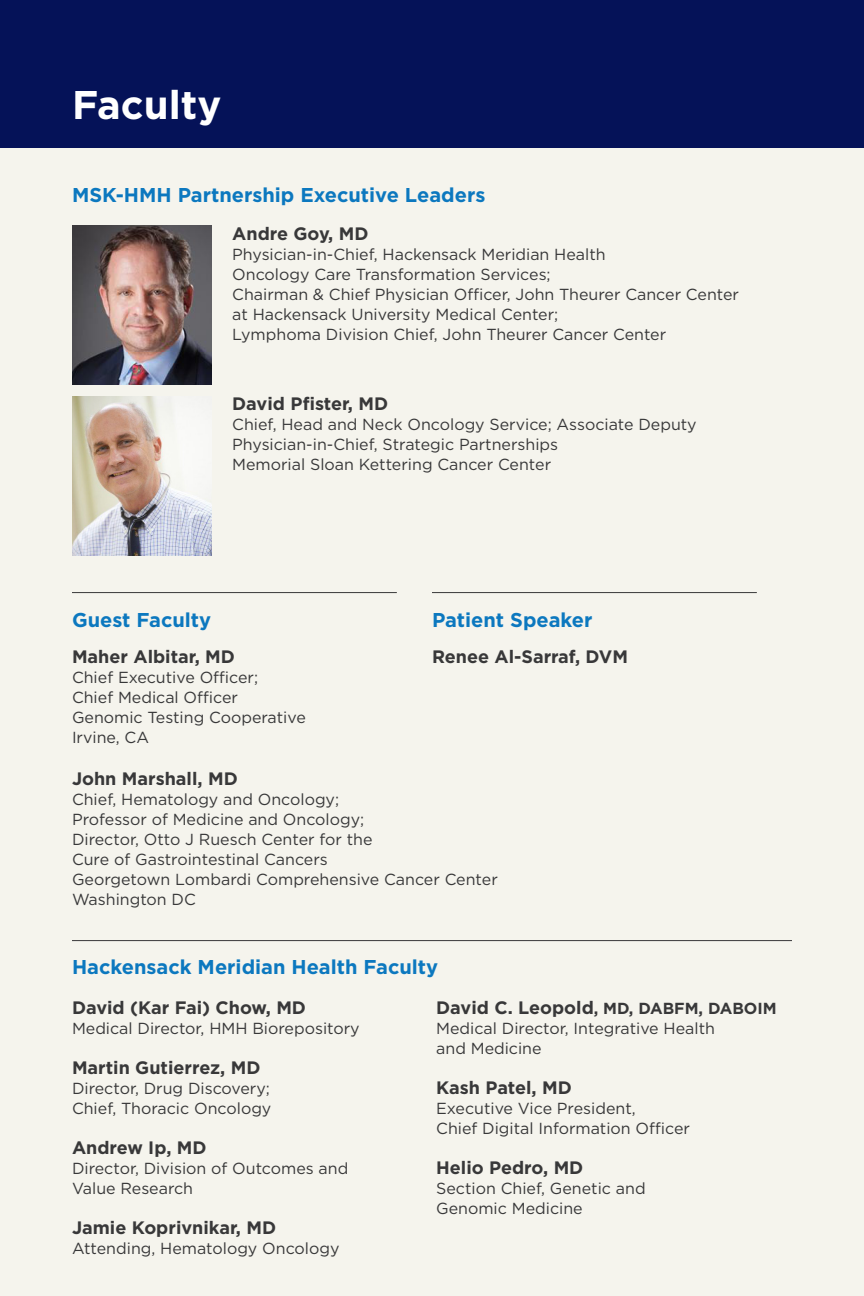
<style>
.page{position:relative;width:864px;height:1296px;background:#f5f4ed}
.page>*{position:absolute;margin:0;border:0;box-sizing:border-box;transform-origin:0 0}
.Agenda_-_Lecture_Tit{font:700 40px "Gotham";color:#fff}
.Agenda_-_Lecture_Tit-2{font:700 20px "Gotham";color:#0c78bf}
.Agenda_-_Lecture_Tit-3{font:700 18px "Gotham";color:#383839}
.Agenda_-_Lecture_Tit-4{font:16px/20px "Gotham";color:#383839}
.Agenda_-_Lecture_Tit-5{font:700 16px "Gotham";color:#383839}
.s1{font-size:18px}
</style>
<div class="page">
<div style="left:0;top:0;width:864px;height:147px;background:#051258"></div>
<img style="left:72px;top:225px;width:139px;height:159px">
<img style="left:72px;top:396px;width:139px;height:159px">
<hr style="left:72px;top:940px;width:720px;height:1px;background:#383839">
<hr style="left:72px;top:592px;width:325px;height:1px;background:#383839">
<hr style="left:432px;top:592px;width:325px;height:1px;background:#383839">
<p class="Agenda_-_Lecture_Tit" style="left:72px;top:78px;width:151px">Faculty</p>
<p class="Agenda_-_Lecture_Tit-2" style="left:72px;top:182px;width:415px">MSK-HMH Partnership Executive Leaders</p>
<p class="Agenda_-_Lecture_Tit-3" style="left:232px;top:222px;width:138px">Andre Goy, MD</p>
<p class="Agenda_-_Lecture_Tit-4" style="left:232px;top:244px;width:375px">Physician-in-Chief, Hackensack Meridian Health</p>
<p class="Agenda_-_Lecture_Tit-4" style="left:232px;top:264px;width:320px">Oncology Care Transformation Services;</p>
<p class="Agenda_-_Lecture_Tit-4" style="left:232px;top:284px;width:508px">Chairman &amp; Chief Physician Officer, John Theurer Cancer Center at Hackensack University Medical Center;</p>
<p class="Agenda_-_Lecture_Tit-4" style="left:232px;top:324px;width:436px">Lymphoma Division Chief, John Theurer Cancer Center</p>
<p class="Agenda_-_Lecture_Tit-3" style="left:232px;top:392px;width:158px">David Pfister, MD</p>
<p class="Agenda_-_Lecture_Tit-4" style="left:232px;top:414px;width:466px">Chief, Head and Neck Oncology Service; Associate Deputy<br>Physician-in-Chief, Strategic Partnerships</p>
<p class="Agenda_-_Lecture_Tit-4" style="left:232px;top:454px;width:320px">Memorial Sloan Kettering Cancer Center</p>
<p class="Agenda_-_Lecture_Tit-2" style="left:72px;top:607px;width:141px">Guest Faculty</p>
<p class="Agenda_-_Lecture_Tit-3" style="left:72px;top:644px;width:164px">Maher Albitar, MD</p>
<p class="Agenda_-_Lecture_Tit-4" style="left:72px;top:667px;width:188px">Chief Executive Officer;</p>
<p class="Agenda_-_Lecture_Tit-4" style="left:72px;top:687px;width:168px">Chief Medical Officer</p>
<p class="Agenda_-_Lecture_Tit-4" style="left:72px;top:707px;width:235px">Genomic Testing Cooperative</p>
<p class="Agenda_-_Lecture_Tit-4" style="left:72px;top:727px;width:79px">Irvine, CA</p>
<p class="Agenda_-_Lecture_Tit-3" style="left:72px;top:766px;width:167px">John Marshall, MD</p>
<p class="Agenda_-_Lecture_Tit-4" style="left:72px;top:789px;width:269px">Chief, Hematology and Oncology;</p>
<p class="Agenda_-_Lecture_Tit-4" style="left:72px;top:809px;width:294px">Professor of Medicine and Oncology;</p>
<p class="Agenda_-_Lecture_Tit-4" style="left:72px;top:829px;width:302px">Director, Otto J Ruesch Center for the</p>
<p class="Agenda_-_Lecture_Tit-4" style="left:72px;top:849px;width:257px">Cure of Gastrointestinal Cancers</p>
<p class="Agenda_-_Lecture_Tit-4" style="left:72px;top:869px;width:427px">Georgetown Lombardi Comprehensive Cancer Center</p>
<p class="Agenda_-_Lecture_Tit-4" style="left:72px;top:889px;width:125px">Washington DC</p>
<p class="Agenda_-_Lecture_Tit-2" style="left:432px;top:607px;width:162px">Patient Speaker</p>
<p class="Agenda_-_Lecture_Tit-3" style="left:432px;top:644px;width:197px">Renee Al-Sarraf, DVM</p>
<p class="Agenda_-_Lecture_Tit-2" style="left:72px;top:954px;width:368px">Hackensack Meridian Health Faculty</p>
<p class="Agenda_-_Lecture_Tit-3" style="left:72px;top:996px;width:236px">David (Kar Fai) Chow, MD</p>
<p class="Agenda_-_Lecture_Tit-4" style="left:72px;top:1018px;width:289px">Medical Director, HMH Biorepository</p>
<p class="Agenda_-_Lecture_Tit-3" style="left:72px;top:1056px;width:190px">Martin Gutierrez, MD</p>
<p class="Agenda_-_Lecture_Tit-4" style="left:72px;top:1078px;width:199px">Director, Drug Discovery;</p>
<p class="Agenda_-_Lecture_Tit-4" style="left:72px;top:1098px;width:201px">Chief, Thoracic Oncology</p>
<p class="Agenda_-_Lecture_Tit-3" style="left:72px;top:1136px;width:136px">Andrew Ip, MD</p>
<p class="Agenda_-_Lecture_Tit-4" style="left:72px;top:1158px;width:278px">Director, Division of Outcomes and</p>
<p class="Agenda_-_Lecture_Tit-4" style="left:72px;top:1178px;width:123px">Value Research</p>
<p class="Agenda_-_Lecture_Tit-3" style="left:72px;top:1216px;width:206px">Jamie Koprivnikar, MD</p>
<p class="Agenda_-_Lecture_Tit-4" style="left:72px;top:1238px;width:269px">Attending, Hematology Oncology</p>
<p class="Agenda_-_Lecture_Tit-5" style="left:436px;top:998px;width:342px"><span class="s1">David C. Leopold</span>, MD, DABFM, DABOIM</p>
<p class="Agenda_-_Lecture_Tit-4" style="left:436px;top:1018px;width:280px">Medical Director, Integrative Health</p>
<p class="Agenda_-_Lecture_Tit-4" style="left:436px;top:1038px;width:107px">and Medicine</p>
<p class="Agenda_-_Lecture_Tit-3" style="left:436px;top:1076px;width:137px">Kash Patel, MD</p>
<p class="Agenda_-_Lecture_Tit-4" style="left:436px;top:1098px;width:201px">Executive Vice President,</p>
<p class="Agenda_-_Lecture_Tit-4" style="left:436px;top:1118px;width:255px">Chief Digital Information Officer</p>
<p class="Agenda_-_Lecture_Tit-3" style="left:436px;top:1156px;width:149px">Helio Pedro, MD</p>
<p class="Agenda_-_Lecture_Tit-4" style="left:436px;top:1178px;width:211px">Section Chief, Genetic and</p>
<p class="Agenda_-_Lecture_Tit-4" style="left:436px;top:1198px;width:148px">Genomic Medicine</p>
</div>
